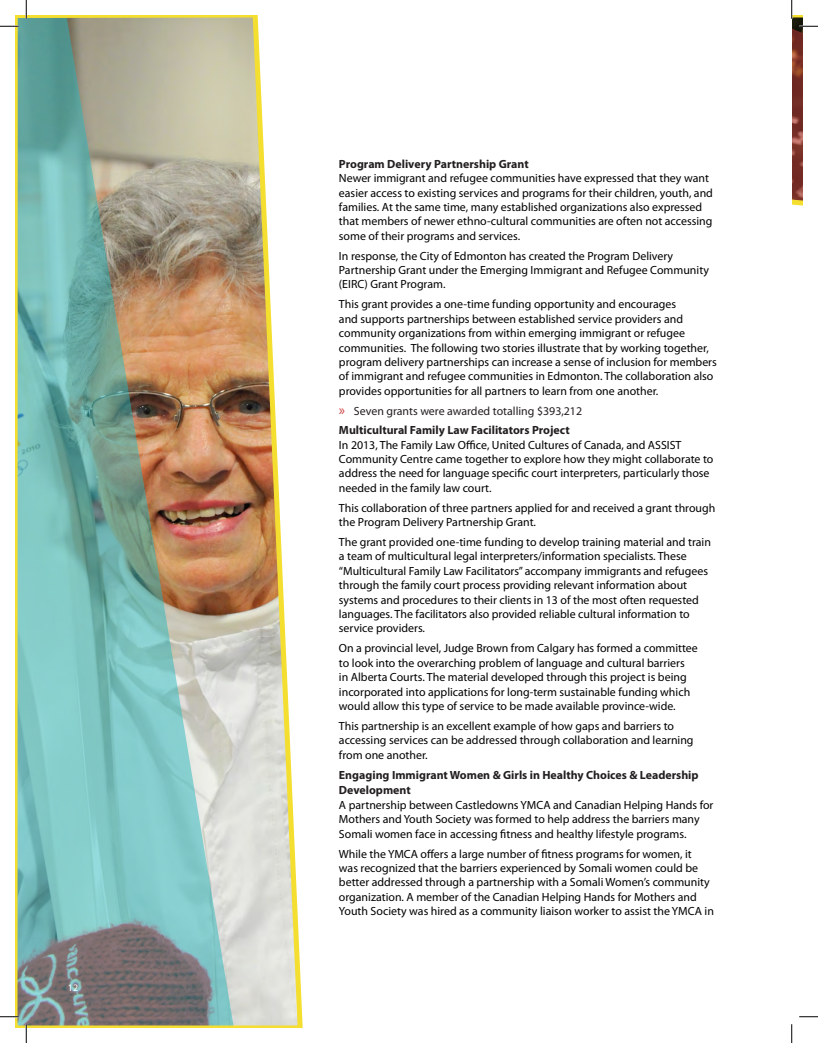
<style>
.page{position:relative;width:818px;height:1043px;background:#fff}
.page>*{position:absolute;margin:0;border:0;box-sizing:border-box;transform-origin:0 0}
.Main_Body_text{font:11.88px/14.4px "Myriad Pro";color:#000}
.Bullets{font:700 11.88px/15px "Myriad Pro";color:#231f20}
.t1{font:11.88px "Myriad Pro";color:#231f20}
.t2{font:10px "Myriad Pro";color:#fff}
.s1{font-size:15px;color:#cd3c3b}
</style>
<div class="page">
<img style="left:15px;top:15px;width:288px;height:1013px">
<svg style="left:0;top:25px;width:19px;height:2px"></svg>
<svg style="left:0;top:1015px;width:19px;height:2px"></svg>
<svg style="left:799px;top:1016px;width:19px;height:1px"></svg>
<svg style="left:25px;top:0;width:2px;height:19px"></svg>
<svg style="left:25px;top:1024px;width:2px;height:18px"></svg>
<svg style="left:791px;top:0;width:27px;height:206px"></svg>
<svg style="left:791px;top:1024px;width:1px;height:18px"></svg>
<p class="t2" style="left:68px;top:982px;width:12px">12</p>
<p class="Bullets" style="left:339px;top:156px;width:191px">Program Delivery Partnership Grant</p>
<p class="Main_Body_text" style="left:339px;top:171px;width:375px">Newer immigrant and refugee communities have expressed that they want easier access to existing services and programs for their children, youth, and families. At the same time, many established organizations also expressed that members of newer ethno-cultural communities are often not accessing some of their programs and services.</p>
<p class="Main_Body_text" style="left:339px;top:249px;width:371px">In response, the City of Edmonton has created the Program Delivery<br>Partnership Grant under the Emerging Immigrant and Refugee Community (EIRC) Grant Program.</p>
<p class="Main_Body_text" style="left:339px;top:297px;width:379px">This grant provides a one-time funding opportunity and encourages<br>and supports partnerships between established service providers and community organizations from within emerging immigrant or refugee communities. The following two stories illustrate that by working together, program delivery partnerships can increase a sense of inclusion for members of immigrant and refugee communities in Edmonton. The collaboration also provides opportunities for all partners to learn from one another.</p>
<p class="t1" style="left:339px;top:405px;width:245px"><span class="s1">»</span> Seven grants were awarded totalling $393,212</p>
<p class="Bullets" style="left:339px;top:423px;width:232px">Multicultural Family Law Facilitators Project</p>
<p class="Main_Body_text" style="left:339px;top:437px;width:376px">In 2013, The Family Law Office, United Cultures of Canada, and ASSIST Community Centre came together to explore how they might collaborate to address the need for language specific court interpreters, particularly those needed in the family law court.</p>
<p class="Main_Body_text" style="left:339px;top:500px;width:378px">This collaboration of three partners applied for and received a grant through the Program Delivery Partnership Grant.</p>
<p class="Main_Body_text" style="left:339px;top:535px;width:373px">The grant provided one-time funding to develop training material and train a team of multicultural legal interpreters/information specialists. These “Multicultural Family Law Facilitators” accompany immigrants and refugees through the family court process providing relevant information about systems and procedures to their clients in 13 of the most often requested languages. The facilitators also provided reliable cultural information to service providers.</p>
<p class="Main_Body_text" style="left:339px;top:641px;width:360px">On a provincial level, Judge Brown from Calgary has formed a committee to look into the overarching problem of language and cultural barriers<br>in Alberta Courts. The material developed through this project is being incorporated into applications for long-term sustainable funding which would allow this type of service to be made available province-wide.</p>
<p class="Main_Body_text" style="left:339px;top:719px;width:356px">This partnership is an excellent example of how gaps and barriers to accessing services can be addressed through collaboration and learning from one another.</p>
<p class="Bullets" style="left:339px;top:768px;width:361px">Engaging Immigrant Women &amp; Girls in Healthy Choices &amp; Leadership<br>Development</p>
<p class="Main_Body_text" style="left:339px;top:797px;width:376px">A partnership between Castledowns YMCA and Canadian Helping Hands for<br>Mothers and Youth Society was formed to help address the barriers many<br>Somali women face in accessing fitness and healthy lifestyle programs.</p>
<p class="Main_Body_text" style="left:339px;top:846px;width:376px">While the YMCA offers a large number of fitness programs for women, it was recognized that the barriers experienced by Somali women could be better addressed through a partnership with a Somali Women’s community organization. A member of the Canadian Helping Hands for Mothers and Youth Society was hired as a community liaison worker to assist the YMCA in</p>
</div>
